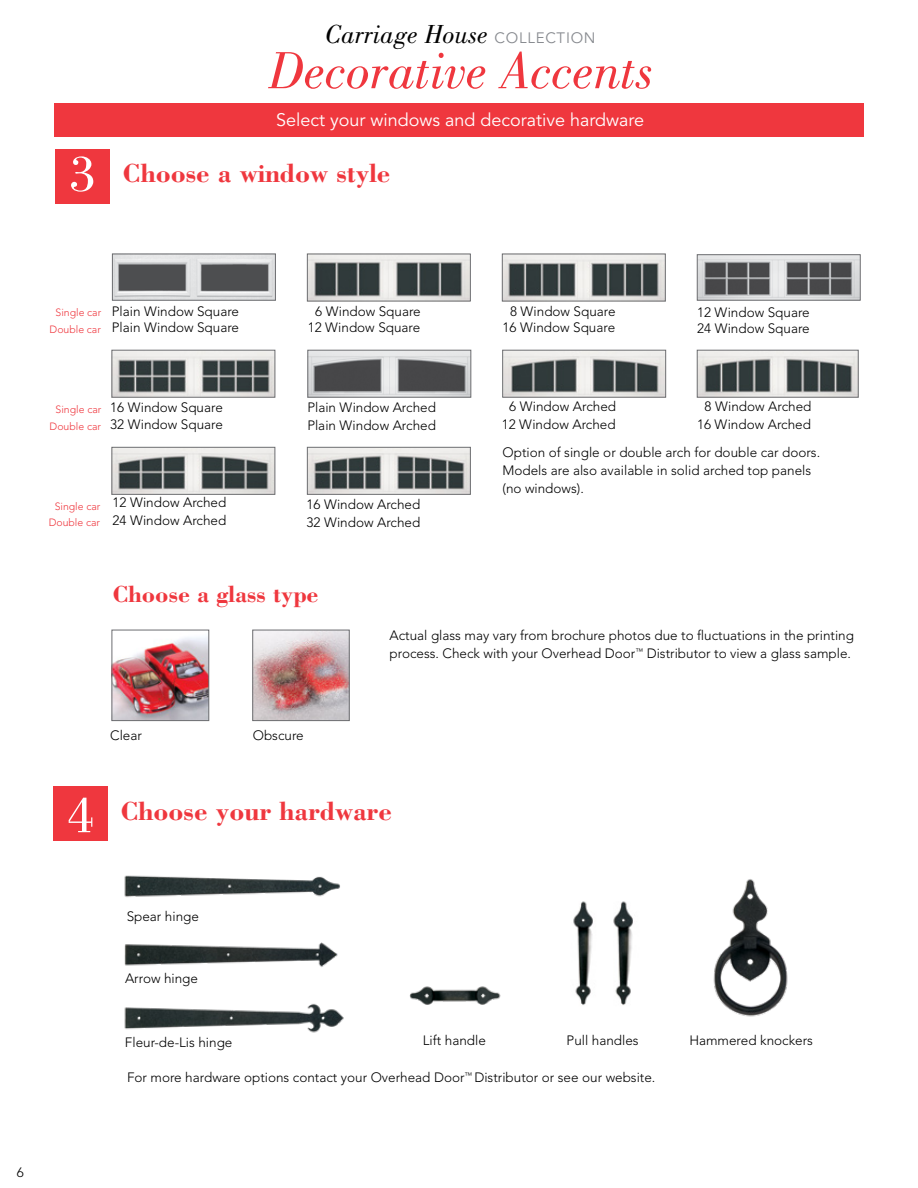
<style>
.page{position:relative;width:918px;height:1188px;background:#fff}
.page>*{position:absolute;margin:0;border:0;box-sizing:border-box;transform-origin:0 0}
.t1{font:italic 54px "Bodoni Std";color:#ef373e}
.t2{font:700 27px "Bodoni Std";color:#ef373e}
.t3{font:italic 27px "Bodoni Std";color:#000}
.t4{font:700 24px "Bodoni Std";color:#ef373e}
.t5{font:18px "Avenir LT Std";color:#fff}
.t6{font:300 13.5px/18px "Avenir LT Std";color:#000}
.t7{font:300 10.5px/16.5px "Avenir LT Std";color:#ef373e;text-align:center}
.s1{font-family:"Avenir LT Std";font-style:normal;font-size:15px;color:#878a8f}
.s2{font-weight:400;font-size:52.5px;color:#fff}
</style>
<div class="page">
<div style="left:54px;top:104px;width:810px;height:33px;background:#ef373e"></div>
<div style="left:55px;top:149px;width:55px;height:55px;background:#ef373e"></div>
<img style="left:114px;top:637px;width:93px;height:82px">
<div style="left:112px;top:630px;width:97px;height:91px;border:1px solid #6d6e71"></div>
<img style="left:255px;top:632px;width:92px;height:87px">
<div style="left:253px;top:630px;width:96px;height:91px;border:1px solid #6d6e71"></div>
<div style="left:53px;top:786px;width:55px;height:55px;background:#ef373e"></div>
<img style="left:573px;top:901px;width:60px;height:104px">
<img style="left:409px;top:986px;width:92px;height:19px">
<img style="left:713px;top:879px;width:75px;height:138px">
<img style="left:124px;top:942px;width:214px;height:25px">
<img style="left:124px;top:875px;width:216px;height:22px">
<img style="left:124px;top:1003px;width:220px;height:30px">
<img style="left:309px;top:256px;width:160px;height:43px">
<img style="left:114px;top:256px;width:160px;height:42px">
<div style="left:112px;top:254px;width:164px;height:46px;border:1px solid #6d6e71"></div>
<img style="left:310px;top:352px;width:159px;height:43px">
<div style="left:308px;top:350px;width:163px;height:47px;border:1px solid #6d6e71"></div>
<img style="left:504px;top:352px;width:160px;height:43px">
<div style="left:502px;top:350px;width:164px;height:47px;border:1px solid #6d6e71"></div>
<img style="left:504px;top:256px;width:159px;height:43px">
<img style="left:699px;top:352px;width:157px;height:43px">
<div style="left:697px;top:350px;width:161px;height:47px;border:1px solid #6d6e71"></div>
<img style="left:114px;top:449px;width:159px;height:44px">
<div style="left:112px;top:447px;width:163px;height:48px;border:1px solid #6d6e71"></div>
<img style="left:114px;top:352px;width:159px;height:43px">
<div style="left:112px;top:350px;width:163px;height:47px;border:1px solid #6d6e71"></div>
<img style="left:309px;top:449px;width:160px;height:44px">
<div style="left:307px;top:447px;width:164px;height:48px;border:1px solid #6d6e71"></div>
<img style="left:699px;top:257px;width:159px;height:41px">
<h2 class="t3" style="left:325px;top:19px;width:272px">Carriage House <span class="s1">COLLECTION</span></h2>
<h1 class="t1" style="left:268px;top:40px;width:387px">Decorative Accents</h1>
<h3 class="t5" style="left:276px;top:109px;width:370px">Select your windows and decorative hardware</h3>
<h2 class="t2" style="left:70px;top:156px;width:322px"><span class="s2">3</span> Choose a window style</h2>
<p class="t7" style="left:50px;top:305px;width:53px">Single car<br>Double car</p>
<p class="t6" style="left:112px;top:302px;width:129px">Plain Window Square</p>
<p class="t6" style="left:315px;top:302px;width:107px">6 Window Square</p>
<p class="t6" style="left:510px;top:302px;width:107px">8 Window Square</p>
<p class="t6" style="left:112px;top:319px;width:129px">Plain Window Square</p>
<p class="t6" style="left:308px;top:319px;width:114px">12 Window Square</p>
<p class="t6" style="left:503px;top:319px;width:114px">16 Window Square</p>
<p class="t6" style="left:697px;top:303px;width:114px">12 Window Square</p>
<p class="t6" style="left:697px;top:320px;width:114px">24 Window Square</p>
<p class="t7" style="left:50px;top:401px;width:53px">Single car<br>Double car</p>
<p class="t7" style="left:49px;top:498px;width:53px">Single car<br>Double car</p>
<p class="t6" style="left:307px;top:398px;width:130px">Plain Window Arched</p>
<p class="t6" style="left:509px;top:397px;width:108px">6 Window Arched</p>
<p class="t6" style="left:705px;top:398px;width:108px">8 Window Arched</p>
<p class="t6" style="left:307px;top:416px;width:130px">Plain Window Arched</p>
<p class="t6" style="left:502px;top:415px;width:115px">12 Window Arched</p>
<p class="t6" style="left:110px;top:399px;width:114px">16 Window Square</p>
<p class="t6" style="left:110px;top:415px;width:114px">32 Window Square</p>
<p class="t6" style="left:503px;top:411px;width:319px;line-height:28px;text-indent:195px">16 Window Arched<br>Option of single or double arch for double car doors.</p>
<p class="t6" style="left:503px;top:462px;width:310px">Models are also available in solid arched top panels (no windows).</p>
<p class="t6" style="left:112px;top:494px;width:115px">12 Window Arched</p>
<p class="t6" style="left:306px;top:495px;width:115px">16 Window Arched</p>
<p class="t6" style="left:112px;top:512px;width:115px">24 Window Arched</p>
<p class="t6" style="left:306px;top:513px;width:115px">32 Window Arched</p>
<h3 class="t4" style="left:113px;top:579px;width:208px">Choose a glass type</h3>
<p class="t6" style="left:390px;top:626px;width:466px">Actual glass may vary from brochure photos due to fluctuations in the printing process. Check with your Overhead Door<sup>™</sup> Distributor to view a glass sample.</p>
<p class="t6" style="left:110px;top:726px;width:33px">Clear</p>
<p class="t6" style="left:253px;top:726px;width:53px">Obscure</p>
<h2 class="t2" style="left:68px;top:794px;width:326px"><span class="s2">4</span> Choose your hardware</h2>
<p class="t6" style="left:127px;top:907px;width:74px">Spear hinge</p>
<p class="t6" style="left:125px;top:970px;width:75px">Arrow hinge</p>
<p class="t6" style="left:125px;top:1033px;width:109px">Fleur-de-Lis hinge</p>
<p class="t6" style="left:423px;top:1032px;width:65px">Lift handle</p>
<p class="t6" style="left:567px;top:1032px;width:74px">Pull handles</p>
<p class="t6" style="left:689px;top:1032px;width:125px">Hammered knockers</p>
<p class="t6" style="left:127px;top:1069px;width:530px">For more hardware options contact your Overhead Door<sup>™</sup> Distributor or see our website.</p>
<p class="t6" style="left:17px;top:1163px;width:9px">6</p>
</div>
